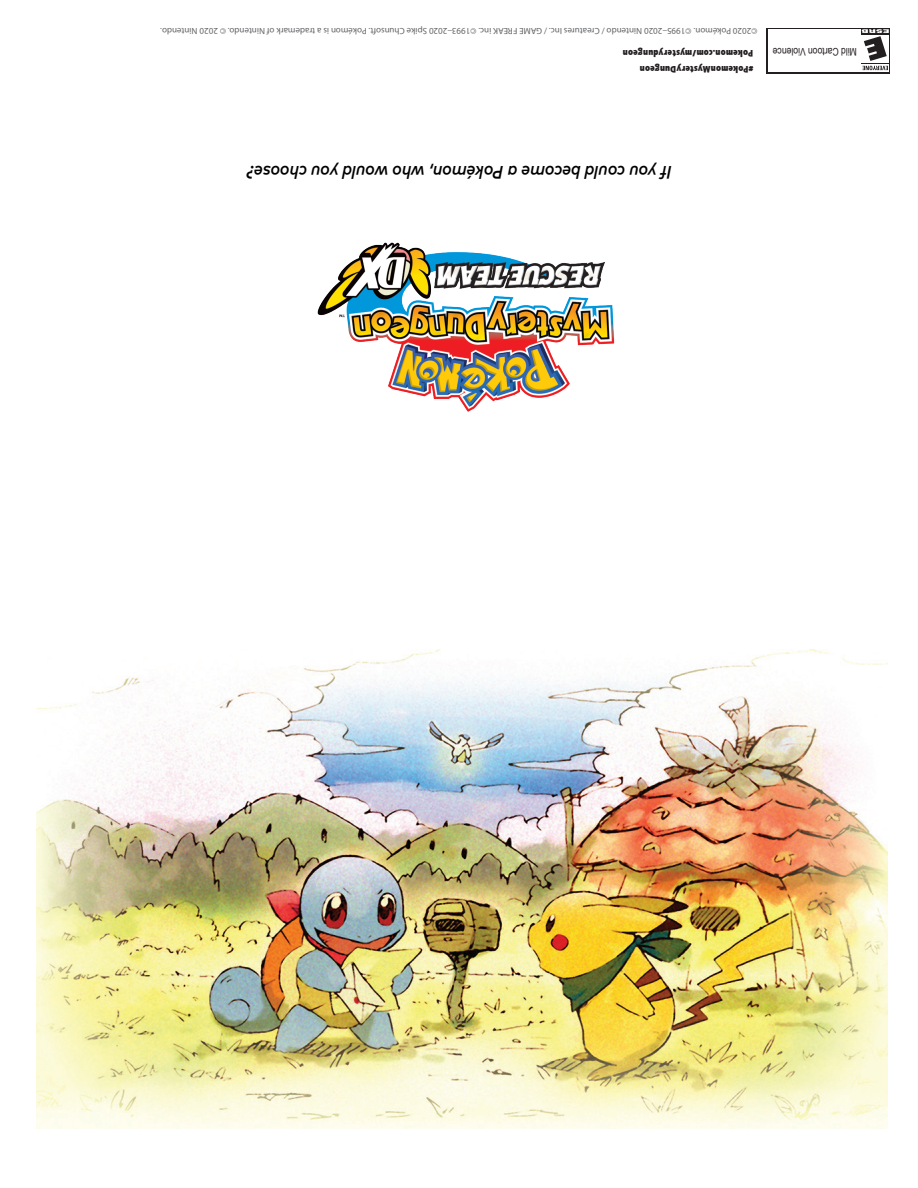
<style>
.page{position:relative;width:918px;height:1188px;background:#fff}
.page>*{position:absolute;margin:0;border:0;box-sizing:border-box;transform-origin:0 0}
.t1{font:italic 500 condensed 18px "Mark OT";color:#000}
.t2{font:10.5px "Arial Narrow";color:#231f20}
.t3{font:900 condensed 9.6px/16.5px "Agilita LT Pro";letter-spacing:.02em;color:#231f20}
.t4{font:9px "Myriad Pro";color:#636466}
</style>
<div class="page">
<img style="left:37px;top:649px;width:851px;height:479px">
<img style="left:317px;top:242px;width:298px;height:170px">
<svg style="left:766px;top:28px;width:124px;height:46px"></svg>
<div style="left:768px;top:29px;width:92px;height:43px;background:#fff"></div>
<p class="t4" style="left:758px;top:36px;width:599px;rotate:-180deg">©2020 Pokémon. ©1995–2020 Nintendo / Creatures Inc. / GAME FREAK inc. ©1993–2020 Spike Chunsoft. Pokémon is a trademark of Nintendo. © 2020 Nintendo.</p>
<p class="t3" style="left:753px;top:78px;width:132px;rotate:-180deg">#PokemonMysteryDungeon<br>Pokemon.com/mysterydungeon</p>
<p class="t2" style="left:857px;top:59px;width:86px;rotate:-180deg">Mild Cartoon Violence</p>
<h1 class="t1" style="left:672px;top:184px;width:426px;rotate:-180deg">If you could become a Pokémon, who would you choose?</h1>
</div>
